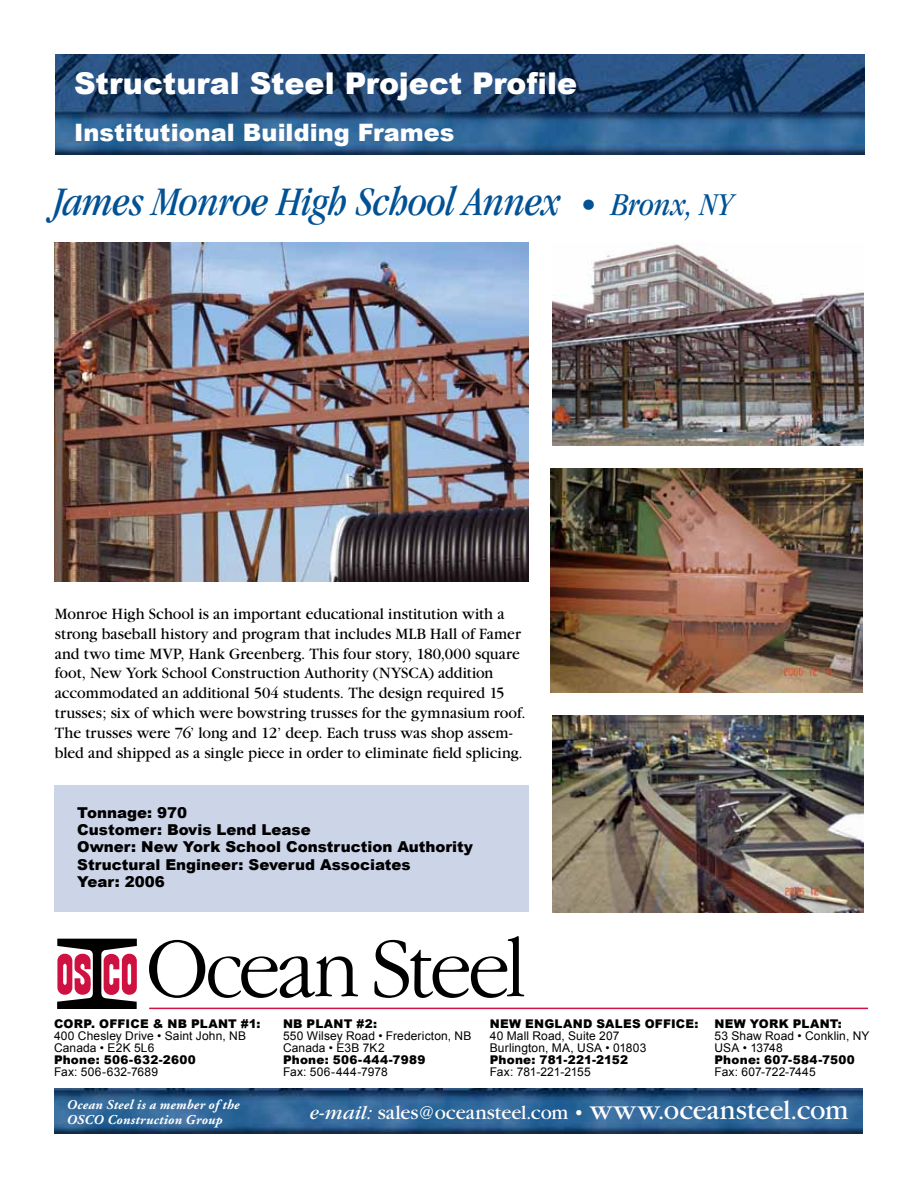
<style>
.page{position:relative;width:918px;height:1188px;background:#fff}
.page>*{position:absolute;margin:0;border:0;box-sizing:border-box;transform-origin:0 0}
.t1{font:300 87px "Apple Garamond";letter-spacing:-.04em;color:#000;scale:1.2 1}
.t2{font:italic condensed 42px "Garamond";letter-spacing:-.005em;color:#005295}
.t3{font:900 30px "Arial";color:#fff}
.t4{font:900 24px "Arial";color:#fff}
.t5{font:20.55px "Garamond";color:#fff}
.t6{font:16.5px/19.8px "Garamond";color:#000;scale:.96 1}
.t7{font:900 15px/17.2px "Arial";color:#000}
.t8{font:italic 700 13.5px/15px "Adobe Garamond";letter-spacing:.02em;color:#fff}
.t9{font:12px/12px "Arial";letter-spacing:.01em;color:#000}
.t10{font:900 12px "Arial";letter-spacing:.02em;color:#000}
.t11{font:12px "Arial";letter-spacing:-.015em;color:#000}
.s1{font-size:33px}
.s2{font-style:italic}
.s3{font-size:28.35px}
</style>
<div class="page">
<div style="left:54px;top:785px;width:475px;height:127px;background:#ccd4e8"></div>
<img style="left:54px;top:1089px;width:808px;height:45px">
<img style="left:55px;top:54px;width:809px;height:100px">
<hr style="left:149px;top:1008px;width:719px;height:1px;background:#d31245">
<svg style="left:57px;top:939px;width:80px;height:70px"></svg>
<img style="left:552px;top:716px;width:312px;height:196px">
<img style="left:550px;top:469px;width:312px;height:224px">
<img style="left:552px;top:242px;width:312px;height:204px">
<img style="left:54px;top:242px;width:475px;height:339px">
<h3 class="t3" style="left:74px;top:62px;width:504px">Structural Steel Project Profile</h3>
<h3 class="t4" style="left:74px;top:115px;width:382px">Institutional Building Frames</h3>
<h2 class="t2" style="left:54px;top:178px;width:680px">James Monroe High School Annex <span class="s1">• Bronx, NY</span></h2>
<p class="t6" style="left:55px;top:604px;width:492px">Monroe High School is an important educational institution with a strong baseball history and program that includes MLB Hall of Famer and two time MVP, Hank Greenberg. This four story, 180,000 square foot, New York School Construction Authority (NYSCA) addition accommodated an additional 504 students. The design required 15 trusses; six of which were bowstring trusses for the gymnasium roof.<br>The trusses were 76’ long and 12’ deep. Each truss was shop assem&shy;bled and shipped as a single piece in order to eliminate field splicing.</p>
<p class="t7" style="left:77px;top:804px;width:397px">Tonnage: 970<br>Customer: Bovis Lend Lease<br>Owner: New York School Construction Authority<br>Structural Engineer: Severud Associates<br>Year: 2006</p>
<h1 class="t1" style="left:146px;top:917px;width:318px">Ocean Steel</h1>
<p class="t10" style="left:54px;top:1015px;width:208px">CORP. OFFICE &amp; NB PLANT #1:</p>
<p class="t9" style="left:54px;top:1030px;width:194px">400 Chesley Drive • Saint John, NB<br>Canada • E2K 5L6</p>
<p class="t10" style="left:54px;top:1051px;width:143px">Phone: 506-632-2600</p>
<p class="t9" style="left:54px;top:1066px;width:106px">Fax: 506-632-7689</p>
<p class="t10" style="left:283px;top:1015px;width:96px">NB PLANT #2:</p>
<p class="t9" style="left:283px;top:1030px;width:190px">550 Wilsey Road • Fredericton, NB<br>Canada • E3B 7K2</p>
<p class="t10" style="left:283px;top:1051px;width:144px">Phone: 506-444-7989</p>
<p class="t9" style="left:283px;top:1066px;width:106px">Fax: 506-444-7978</p>
<p class="t10" style="left:490px;top:1015px;width:210px">NEW ENGLAND SALES OFFICE:</p>
<p class="t9" style="left:490px;top:1030px;width:158px">40 Mall Road, Suite 207<br>Burlington, MA, USA • 01803</p>
<p class="t10" style="left:490px;top:1051px;width:140px">Phone: 781-221-2152</p>
<p class="t11" style="left:490px;top:1065px;width:103px">Fax: 781-221-2155</p>
<p class="t10" style="left:715px;top:1015px;width:129px">NEW YORK PLANT:</p>
<p class="t9" style="left:715px;top:1030px;width:157px">53 Shaw Road • Conklin, NY<br>USA • 13748</p>
<p class="t10" style="left:715px;top:1051px;width:142px">Phone: 607-584-7500</p>
<p class="t9" style="left:715px;top:1066px;width:103px">Fax: 607-722-7445</p>
<p class="t8" style="left:66px;top:1097px;width:174px">Ocean Steel is a member of the<br>OSCO Construction Group</p>
<p class="t5" style="left:310px;top:1102px;width:540px"><span class="s2">e-mail:</span> sales@oceansteel.com • <span class="s3">www.oceansteel.com</span></p>
</div>
